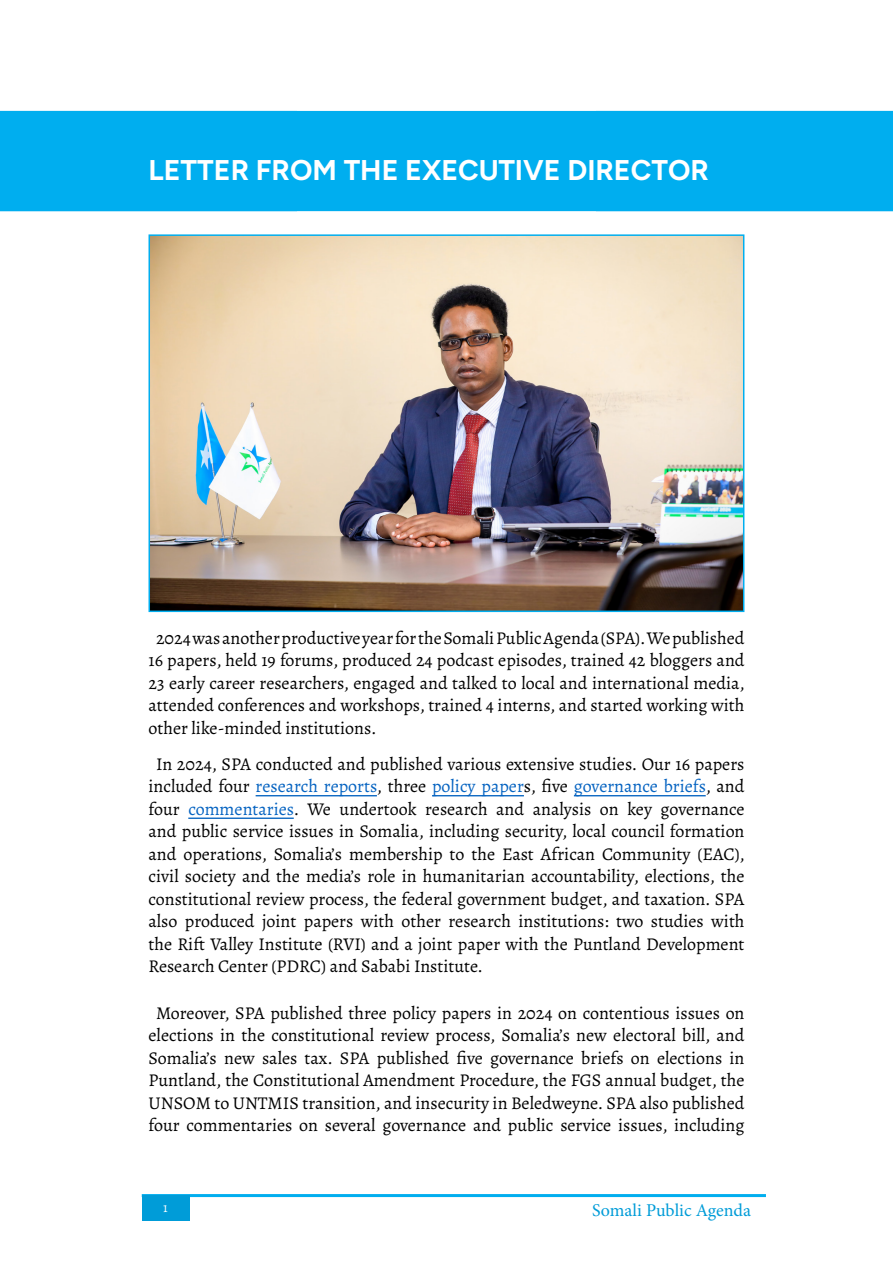
<style>
.page{position:relative;width:893px;height:1263px;background:#fff}
.page>*{position:absolute;margin:0;border:0;box-sizing:border-box;transform-origin:0 0}
.t1{font:700 28.5px "Figtree";color:#fff}
.t2{font:18px/22.5px "Alegreya";color:#000;text-align:justify}
.t3{font:18px "Minion Pro";color:#009cd8}
.t4{font:13.5px "Alegreya";color:#fff}
.s1{color:#0563c1}
</style>
<div class="page">
<hr style="left:142px;top:1194px;width:624px;height:3px;background:#00aeef">
<div style="left:142px;top:1195px;width:47px;height:26px;background:#009cd8"></div>
<img style="left:151px;top:237px;width:590px;height:372px">
<div style="left:148px;top:234px;width:596px;height:378px;border:2px solid #00aeef"></div>
<div style="left:0;top:111px;width:893px;height:84px;background:#00aeef"></div>
<div style="left:0;top:177px;width:893px;height:34px;background:#00aeef"></div>
<hr style="left:256px;top:795px;width:121px;height:1px;background:#0563c1">
<hr style="left:432px;top:795px;width:92px;height:1px;background:#0563c1">
<hr style="left:574px;top:795px;width:132px;height:1px;background:#0563c1">
<hr style="left:188px;top:817px;width:106px;height:2px;background:#0563c1">
<h1 class="t1" style="left:148px;top:154px;width:562px">LETTER FROM THE EXECUTIVE DIRECTOR</h1>
<p class="t2" style="left:149px;top:626px;width:598px;text-indent:7px">2024 was another productive year for the Somali Public Agenda (SPA). We published 16 papers, held 19 forums, produced 24 podcast episodes, trained 42 bloggers and 23 early career researchers, engaged and talked to local and international media, attended conferences and workshops, trained 4 interns, and started working with other like-minded institutions.</p>
<p class="t2" style="left:149px;top:752px;width:598px;text-indent:8px">In 2024, SPA conducted and published various extensive studies. Our 16 papers included four <span class="s1">research reports</span>, three <span class="s1">policy paper</span>s, five <span class="s1">governance briefs</span>, and four <span class="s1">commentaries</span>. We undertook research and analysis on key governance and public service issues in Somalia, including security, local council formation and operations, Somalia’s membership to the East African Community (EAC), civil society and the media’s role in humanitarian accountability, elections, the constitutional review process, the federal government budget, and taxation. SPA also produced joint papers with other research institutions: two studies with the Rift Valley Institute (RVI) and a joint paper with the Puntland Development Research Center (PDRC) and Sababi Institute.</p>
<p class="t2" style="left:149px;top:1001px;width:597px;text-align:center">Moreover, SPA published three policy papers in 2024 on contentious issues on elections in the constitutional review process, Somalia’s new electoral bill, and Somalia’s new sales tax. SPA published five governance briefs on elections in Puntland, the Constitutional Amendment Procedure, the FGS annual budget, the UNSOM to UNTMIS transition, and insecurity in Beledweyne. SPA also published four commentaries on several governance and public service issues, including</p>
<p class="t4" style="left:163px;top:1198px;width:6px">1</p>
<p class="t3" style="left:592px;top:1198px;width:160px">Somali Public Agenda</p>
</div>
